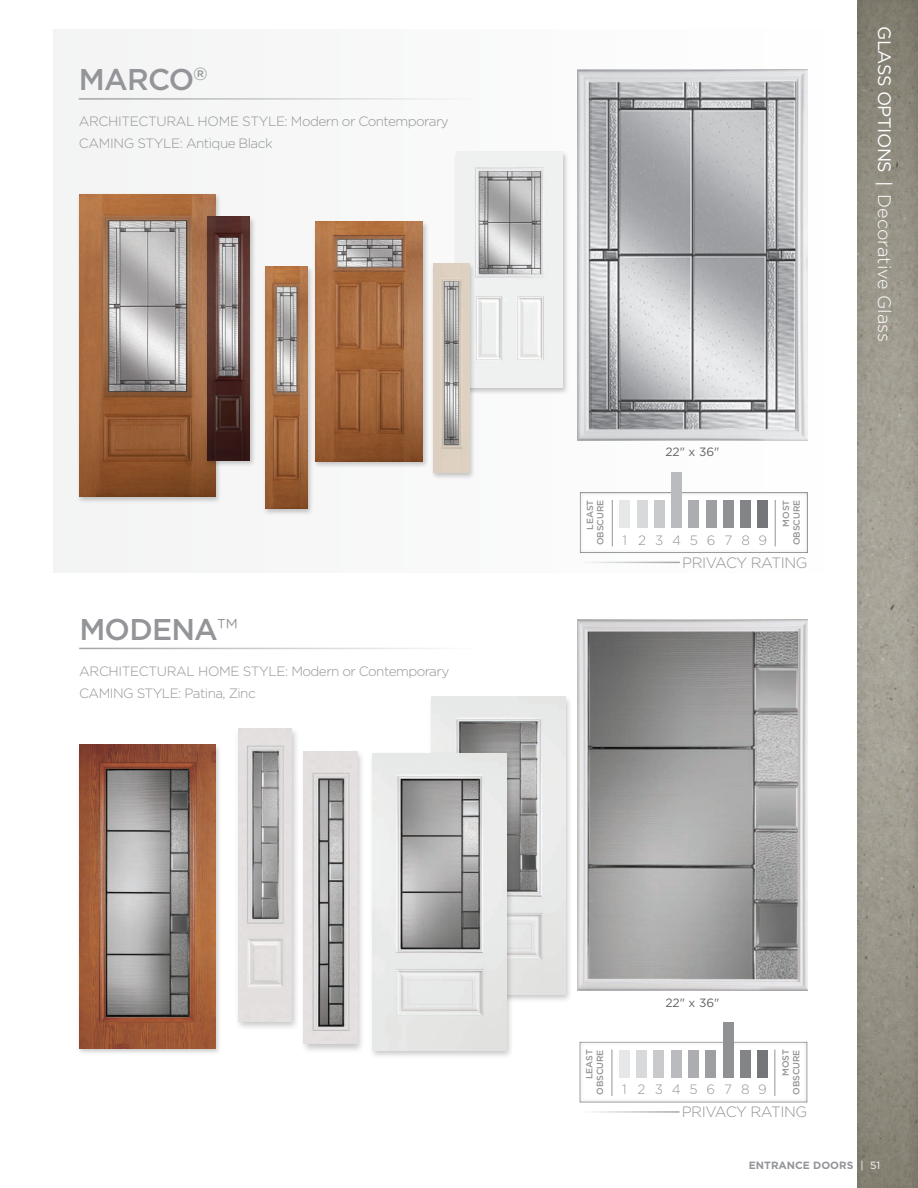
<style>
.page{position:relative;width:918px;height:1188px;background:#fff}
.page>*{position:absolute;margin:0;border:0;box-sizing:border-box;transform-origin:0 0}
.t1{font:500 30px "Gotham";letter-spacing:-.025em;color:#939598}
.t2{font:300 18px "Gotham";color:#fff}
.t3{font:300 15px "Gotham";letter-spacing:-.025em;color:#939598}
.t4{font:300 13.5px/21.8px "Gotham";letter-spacing:-.04em;color:#939598}
.t5{font:12px "Gotham";color:#636366}
.t6{font:700 10.5px "Gotham";color:#939598}
.t7{font:500 9px/10.5px "Gotham";letter-spacing:-.01em;color:#939598;text-align:right}
.s1{font-weight:300}
.s2{font-weight:400}
.s3{font-weight:400;color:#fff}
</style>
<div class="page">
<svg style="left:857px;top:0;width:61px;height:1188px;background:#999488"></svg>
<div style="left:53px;top:29px;width:781px;height:544px;background:#f8f8f8"></div>
<div style="left:428px;top:695px;width:145px;height:309px;background:#231f20;opacity:.25"></div>
<img style="left:431px;top:697px;width:134px;height:297px">
<div style="left:300px;top:749px;width:65px;height:305px;background:#231f20;opacity:.25"></div>
<img style="left:304px;top:751px;width:53px;height:293px">
<hr style="left:79px;top:648px;width:485px;height:1px;background:#939598">
<div style="left:578px;top:1040px;width:231px;height:63px;background:#231f20;opacity:.15"></div>
<hr style="left:558px;top:1111px;width:122px;height:2px;background:#939598">
<div style="left:619px;top:1050px;width:11px;height:27px;background:#e6e7e9"></div>
<div style="left:688px;top:1050px;width:11px;height:27px;background:#acadb1"></div>
<div style="left:654px;top:1050px;width:10px;height:27px;background:#c9cacc"></div>
<div style="left:723px;top:1022px;width:10px;height:55px;background:#8f9194"></div>
<div style="left:636px;top:1050px;width:11px;height:27px;background:#d8d9db"></div>
<div style="left:705px;top:1050px;width:11px;height:27px;background:#9d9fa2"></div>
<div style="left:671px;top:1050px;width:11px;height:27px;background:#babbbe"></div>
<div style="left:740px;top:1050px;width:11px;height:27px;background:#828487"></div>
<div style="left:757px;top:1050px;width:11px;height:27px;background:#757679"></div>
<hr style="left:612px;top:1050px;width:1px;height:46px;background:#939598">
<hr style="left:774px;top:1050px;width:1px;height:46px;background:#939598">
<img style="left:577px;top:619px;width:231px;height:372px">
<hr style="left:79px;top:98px;width:484px;height:2px;background:#939598">
<div style="left:579px;top:489px;width:231px;height:65px;background:#231f20;opacity:.15"></div>
<hr style="left:559px;top:562px;width:121px;height:1px;background:#939598">
<div style="left:619px;top:500px;width:11px;height:28px;background:#e6e7e9"></div>
<div style="left:688px;top:500px;width:11px;height:28px;background:#acadb1"></div>
<div style="left:654px;top:500px;width:11px;height:28px;background:#c9cacc"></div>
<div style="left:723px;top:500px;width:11px;height:28px;background:#8f9194"></div>
<div style="left:637px;top:500px;width:10px;height:28px;background:#d8d9db"></div>
<div style="left:706px;top:500px;width:11px;height:28px;background:#9d9fa2"></div>
<div style="left:671px;top:472px;width:11px;height:56px;background:#babbbe"></div>
<div style="left:740px;top:500px;width:11px;height:28px;background:#828487"></div>
<div style="left:758px;top:500px;width:10px;height:28px;background:#757679"></div>
<hr style="left:612px;top:500px;width:1px;height:46px;background:#939598">
<hr style="left:775px;top:500px;width:1px;height:46px;background:#939598">
<img style="left:577px;top:69px;width:230px;height:371px">
<div style="left:369px;top:751px;width:145px;height:309px;background:#231f20;opacity:.25"></div>
<img style="left:373px;top:753px;width:133px;height:297px">
<div style="left:235px;top:726px;width:65px;height:305px;background:#231f20;opacity:.25"></div>
<img style="left:239px;top:728px;width:53px;height:293px">
<div style="left:76px;top:743px;width:146px;height:313px;background:#231f20;opacity:.25"></div>
<img style="left:79px;top:745px;width:136px;height:303px">
<div style="left:453px;top:150px;width:116px;height:245px;background:#231f20;opacity:.25"></div>
<img style="left:456px;top:151px;width:107px;height:237px">
<div style="left:312px;top:220px;width:117px;height:249px;background:#231f20;opacity:.25"></div>
<img style="left:315px;top:222px;width:108px;height:239px">
<div style="left:262px;top:265px;width:52px;height:251px;background:#231f20;opacity:.25"></div>
<img style="left:265px;top:267px;width:43px;height:242px">
<div style="left:76px;top:193px;width:146px;height:311px;background:#231f20;opacity:.25"></div>
<img style="left:79px;top:194px;width:136px;height:302px">
<div style="left:430px;top:262px;width:46px;height:218px;background:#231f20;opacity:.25"></div>
<img style="left:433px;top:264px;width:37px;height:209px">
<div style="left:205px;top:215px;width:51px;height:253px;background:#231f20;opacity:.25"></div>
<img style="left:207px;top:217px;width:43px;height:243px">
<h1 class="t1" style="left:79px;top:63px;width:130px">MARCO<sup>®</sup></h1>
<p class="t4" style="left:79px;top:111px;width:372px">ARCHITECTURAL HOME STYLE: Modern or Contemporary<br>CAMING STYLE: Antique Black</p>
<h1 class="t1" style="left:79px;top:612px;width:160px">MODENA<span class="s1">™</span></h1>
<p class="t4" style="left:79px;top:660px;width:372px">ARCHITECTURAL HOME STYLE: Modern or Contemporary<br>CAMING STYLE: Patina, Zinc</p>
<p class="t5" style="left:665px;top:445px;width:56px">22" x 36"</p>
<p class="t7" style="left:584px;top:545px;width:47px;rotate:-90deg">LEAST<br>OBSCURE</p>
<p class="t7" style="left:781px;top:545px;width:47px;rotate:-90deg">MOST<br>OBSCURE</p>
<p class="t4" style="left:655px;top:529px;width:10px">3</p>
<p class="t4" style="left:707px;top:529px;width:10px">6</p>
<p class="t4" style="left:759px;top:529px;width:10px">9</p>
<p class="t4" style="left:638px;top:529px;width:9px">2</p>
<p class="t4" style="left:690px;top:529px;width:10px">5</p>
<p class="t4" style="left:741px;top:529px;width:10px">8</p>
<p class="t4" style="left:622px;top:529px;width:6px">1</p>
<p class="t4" style="left:672px;top:529px;width:10px">4</p>
<p class="t4" style="left:724px;top:529px;width:9px">7</p>
<p class="t3" style="left:682px;top:554px;width:127px">PRIVACY RATING</p>
<h2 class="t2" style="left:894px;top:26px;width:317px;rotate:90deg"><span class="s2">GLASS OPTIONS |</span> Decorative Glass</h2>
<p class="t5" style="left:665px;top:996px;width:56px">22" x 36"</p>
<p class="t7" style="left:584px;top:1095px;width:47px;rotate:-90deg">LEAST<br>OBSCURE</p>
<p class="t7" style="left:780px;top:1095px;width:47px;rotate:-90deg">MOST<br>OBSCURE</p>
<p class="t4" style="left:655px;top:1078px;width:10px">3</p>
<p class="t4" style="left:706px;top:1078px;width:10px">6</p>
<p class="t4" style="left:758px;top:1078px;width:10px">9</p>
<p class="t4" style="left:638px;top:1078px;width:9px">2</p>
<p class="t4" style="left:689px;top:1078px;width:10px">5</p>
<p class="t4" style="left:741px;top:1078px;width:10px">8</p>
<p class="t4" style="left:622px;top:1078px;width:6px">1</p>
<p class="t4" style="left:672px;top:1078px;width:10px">4</p>
<p class="t4" style="left:724px;top:1078px;width:9px">7</p>
<p class="t3" style="left:682px;top:1104px;width:127px">PRIVACY RATING</p>
<p class="t6" style="left:749px;top:1159px;width:133px">ENTRANCE DOORS <span class="s3">| 51</span></p>
</div>
